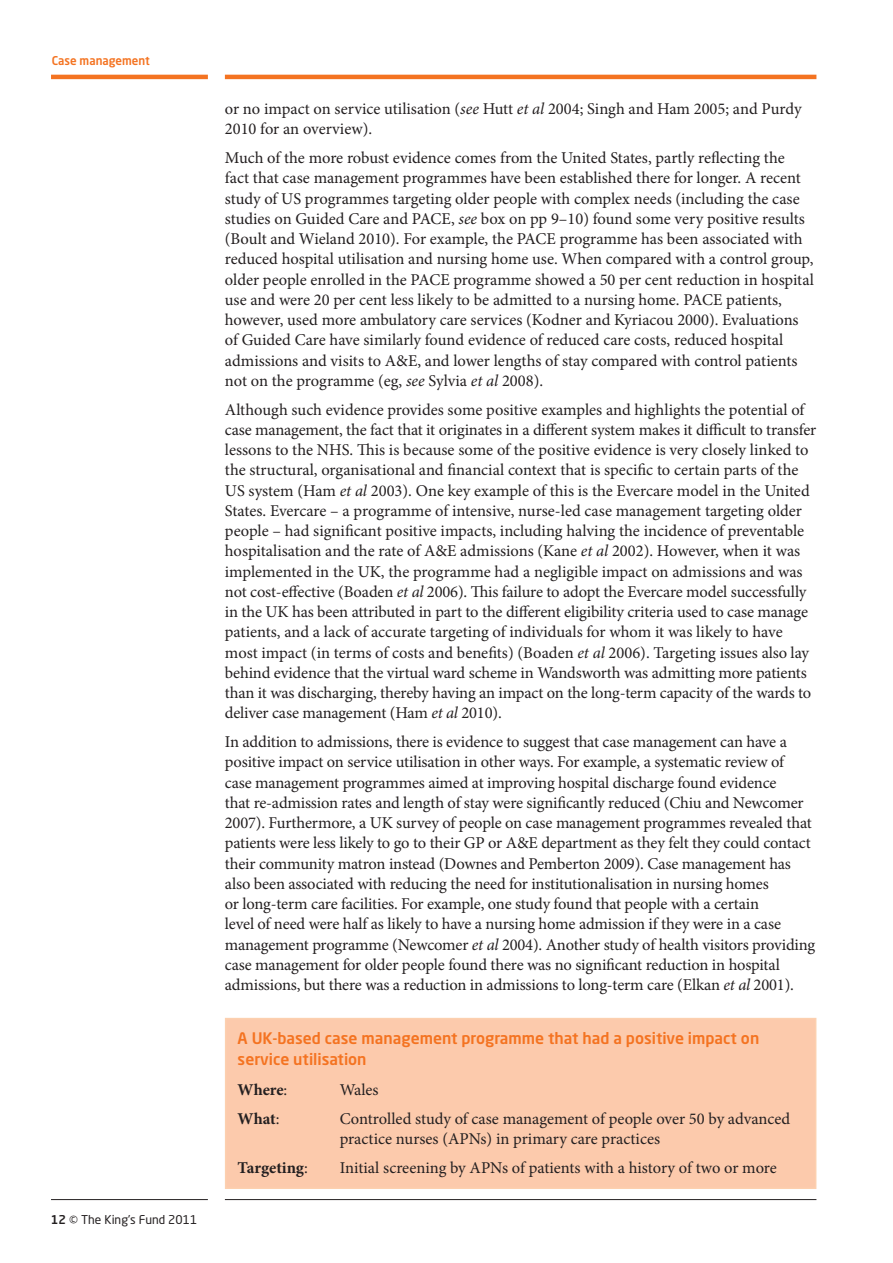
<style>
.page{position:relative;width:893px;height:1263px;background:#fff}
.page>*{position:absolute;margin:0;border:0;box-sizing:border-box;transform-origin:0 0}
.t1{font:16.5px/20.2px "Minion Pro";letter-spacing:-.01em;color:#231f20}
.t2{font:700 16.5px "Minion Pro";letter-spacing:-.005em;color:#231f20}
.t3{font:500 15.75px/20.2px "Neo Sans Std";color:#f47321}
.t4{font:12px "Neo Sans Std";color:#231f20}
.t5{font:500 12px "Neo Sans Std";color:#f47321;scale:.96 1}
.s1{font-weight:500}
.s2{font-style:italic}
.s3{font-weight:400}
</style>
<div class="page">
<hr style="left:51px;top:1199px;width:157px;height:1px;background:#231f20">
<hr style="left:225px;top:1199px;width:591px;height:1px;background:#231f20">
<hr style="left:51px;top:75px;width:157px;height:4px;background:#f47321">
<hr style="left:225px;top:75px;width:591px;height:4px;background:#f47321">
<div style="left:225px;top:1018px;width:591px;height:171px;background:#fccaac"></div>
<p class="t5" style="left:52px;top:53px;width:104px">Case management</p>
<p class="t4" style="left:51px;top:1212px;width:148px"><span class="s1">12</span> © The King’s Fund 2011</p>
<p class="t1" style="left:225px;top:99px;width:578px">or no impact on service utilisation (<span class="s2">see</span> Hutt <span class="s2">et al</span> 2004; Singh and Ham 2005; and Purdy<br>2010 for an overview).</p>
<p class="t1" style="left:225px;top:148px;width:591px">Much of the more robust evidence comes from the United States, partly reflecting the<br>fact that case management programmes have been established there for longer. A recent study of US programmes targeting older people with complex needs (including the case studies on Guided Care and PACE, <span class="s2">see</span> box on pp 9–10) found some very positive results (Boult and Wieland 2010). For example, the PACE programme has been associated with reduced hospital utilisation and nursing home use. When compared with a control group, older people enrolled in the PACE programme showed a 50 per cent reduction in hospital use and were 20 per cent less likely to be admitted to a nursing home. PACE patients, however, used more ambulatory care services (Kodner and Kyriacou 2000). Evaluations of Guided Care have similarly found evidence of reduced care costs, reduced hospital admissions and visits to A&amp;E, and lower lengths of stay compared with control patients not on the programme (eg, <span class="s2">see</span> Sylvia <span class="s2">et al</span> 2008).</p>
<p class="t1" style="left:225px;top:399px;width:593px">Although such evidence provides some positive examples and highlights the potential of case management, the fact that it originates in a different system makes it difficult to transfer lessons to the NHS. This is because some of the positive evidence is very closely linked to the structural, organisational and financial context that is specific to certain parts of the US system (Ham <span class="s2">et al</span> 2003). One key example of this is the Evercare model in the United States. Evercare – a programme of intensive, nurse-led case management targeting older people – had significant positive impacts, including halving the incidence of preventable hospitalisation and the rate of A&amp;E admissions (Kane <span class="s2">et al</span> 2002). However, when it was implemented in the UK, the programme had a negligible impact on admissions and was not cost-effective (Boaden <span class="s2">et al</span> 2006). This failure to adopt the Evercare model successfully in the UK has been attributed in part to the different eligibility criteria used to case manage patients, and a lack of accurate targeting of individuals for whom it was likely to have most impact (in terms of costs and benefits) (Boaden <span class="s2">et al</span> 2006). Targeting issues also lay behind evidence that the virtual ward scheme in Wandsworth was admitting more patients than it was discharging, thereby having an impact on the long-term capacity of the wards to deliver case management (Ham <span class="s2">et al</span> 2010).</p>
<p class="t1" style="left:225px;top:732px;width:592px">In addition to admissions, there is evidence to suggest that case management can have a positive impact on service utilisation in other ways. For example, a systematic review of<br>case management programmes aimed at improving hospital discharge found evidence<br>that re-admission rates and length of stay were significantly reduced (Chiu and Newcomer 2007). Furthermore, a UK survey of people on case management programmes revealed that patients were less likely to go to their GP or A&amp;E department as they felt they could contact their community matron instead (Downes and Pemberton 2009). Case management has also been associated with reducing the need for institutionalisation in nursing homes<br>or long-term care facilities. For example, one study found that people with a certain<br>level of need were half as likely to have a nursing home admission if they were in a case management programme (Newcomer <span class="s2">et al</span> 2004). Another study of health visitors providing case management for older people found there was no significant reduction in hospital admissions, but there was a reduction in admissions to long-term care (Elkan <span class="s2">et al</span> 2001).</p>
<p class="t3" style="left:238px;top:1028px;width:523px">A UK-based case management programme that had a positive impact on service utilisation</p>
<p class="t2" style="left:238px;top:1078px;width:51px">Where<span class="s3">:</span></p>
<p class="t1" style="left:340px;top:1080px;width:40px">Wales</p>
<p class="t2" style="left:238px;top:1107px;width:43px">What<span class="s3">:</span></p>
<p class="t1" style="left:340px;top:1108px;width:452px">Controlled study of case management of people over 50 by advanced practice nurses (APNs) in primary care practices</p>
<p class="t2" style="left:238px;top:1156px;width:72px">Targeting<span class="s3">:</span></p>
<p class="t1" style="left:340px;top:1157px;width:439px">Initial screening by APNs of patients with a history of two or more</p>
</div>
